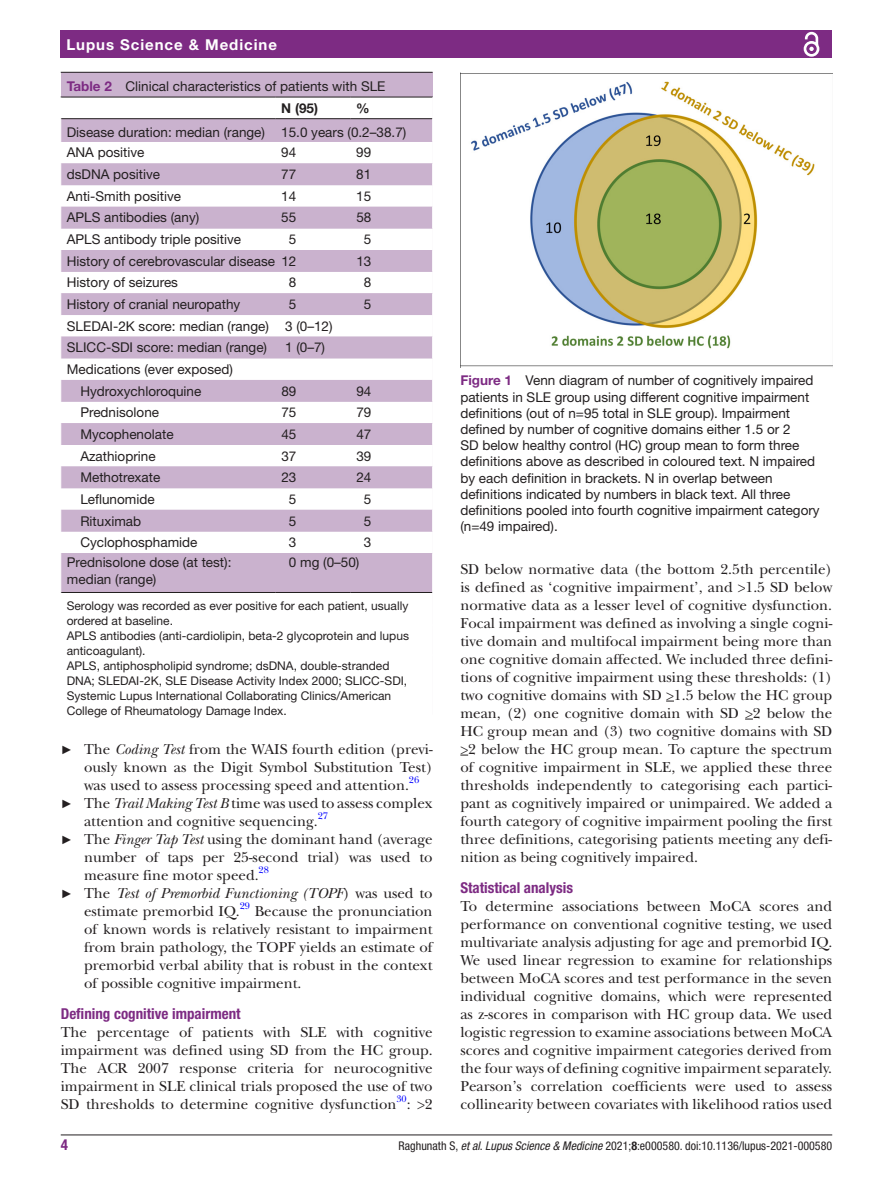
<style>
.page{position:relative;width:893px;height:1191px;background:#fff}
.page>*{position:absolute;margin:0;border:0;box-sizing:border-box;transform-origin:0 0}
.t1{font:15px/18px "New Baskerville";color:#231f20;text-align:justify}
.t2{font:700 condensed 15px "Helvetica Neue LT Std";color:#7d2b83}
.t3{font:700 15px "Helvetica Neue LT Std";letter-spacing:.065em;color:#fff}
.t4{font:13.5px/16.2px "Helvetica Neue LT Std";color:#231f20}
.t5{font:700 13.5px "Helvetica Neue LT Std";color:#231f20}
.t6{font:12px/15px "Helvetica Neue LT Std";color:#231f20}
.t7{font:condensed 12px "Helvetica Neue LT Std";color:#231f20}
.t8{font:9.9px "New Baskerville";color:#00f}
.s1{font-weight:700;color:#7d2b83}
.s2{font-weight:700}
.s3{font-family:"Arial";font-size:12px}
.s4{font-style:italic}
</style>
<div class="page">
<hr style="left:61px;top:1134px;width:771px;height:1px;background:#231f20">
<div style="left:61px;top:31px;width:771px;height:27px;background:#7d2b83"></div>
<svg style="left:803px;top:31px;width:17px;height:26px"></svg>
<div style="left:61px;top:73px;width:372px;height:642px;background:#cab2ce"></div>
<hr style="left:61px;top:72px;width:372px;height:1px;background:#231f20">
<div style="left:61px;top:98px;width:371px;height:617px;background:#fff"></div>
<svg style="left:61px;top:119px;width:371px;height:473px"></svg>
<hr style="left:61px;top:97px;width:214px;height:1px;background:#231f20">
<hr style="left:61px;top:118px;width:214px;height:1px;background:#231f20">
<hr style="left:275px;top:97px;width:75px;height:1px;background:#231f20">
<hr style="left:275px;top:118px;width:75px;height:1px;background:#231f20">
<hr style="left:350px;top:97px;width:83px;height:1px;background:#231f20">
<hr style="left:350px;top:118px;width:82px;height:1px;background:#231f20">
<hr style="left:275px;top:592px;width:75px;height:1px;background:#231f20">
<hr style="left:350px;top:592px;width:82px;height:1px;background:#231f20">
<hr style="left:61px;top:592px;width:214px;height:1px;background:#231f20">
<svg style="left:432px;top:97px;width:1px;height:456px"></svg>
<hr style="left:432px;top:553px;width:1px;height:39px;background:#fff">
<hr style="left:432px;top:592px;width:1px;height:123px;background:#fff">
<hr style="left:67px;top:624px;width:366px;height:2px;background:#fff">
<hr style="left:67px;top:654px;width:366px;height:2px;background:#fff">
<hr style="left:67px;top:714px;width:366px;height:2px;background:#fff">
<img style="left:460px;top:73px;width:372px;height:295px">
<p class="t3" style="left:66px;top:35px;width:212px">Lupus Science &amp; Medicine</p>
<p class="t4" style="left:281px;top:75px;width:106px;line-height:22px;text-indent:-214px"><span class="s1">Table 2</span> Clinical characteristics of patients with SLE<br><span class="s2">N (95)</span></p>
<p class="t5" style="left:356px;top:99px;width:15px">%</p>
<p class="t4" style="left:67px;top:122px;width:341px;line-height:20.1px">Disease duration: median (range) 15.0 years (0.2–38.7)<br>ANA positive</p>
<p class="t4" style="left:281px;top:144px;width:17px">94</p>
<p class="t4" style="left:356px;top:144px;width:17px">99</p>
<p class="t4" style="left:67px;top:166px;width:95px">dsDNA positive</p>
<p class="t4" style="left:281px;top:166px;width:17px">77</p>
<p class="t4" style="left:356px;top:166px;width:17px">81</p>
<p class="t4" style="left:67px;top:188px;width:116px">Anti-Smith positive</p>
<p class="t4" style="left:281px;top:188px;width:17px">14</p>
<p class="t4" style="left:356px;top:188px;width:17px">15</p>
<p class="t4" style="left:67px;top:209px;width:134px">APLS antibodies (any)</p>
<p class="t4" style="left:281px;top:209px;width:17px">55</p>
<p class="t4" style="left:356px;top:209px;width:17px">58</p>
<p class="t4" style="left:67px;top:231px;width:176px">APLS antibody triple positive</p>
<p class="t4" style="left:289px;top:231px;width:9px">5</p>
<p class="t4" style="left:364px;top:231px;width:9px">5</p>
<p class="t4" style="left:67px;top:253px;width:231px">History of cerebrovascular disease 12</p>
<p class="t4" style="left:356px;top:253px;width:17px">13</p>
<p class="t4" style="left:67px;top:274px;width:113px">History of seizures</p>
<p class="t4" style="left:289px;top:274px;width:9px">8</p>
<p class="t4" style="left:364px;top:274px;width:9px">8</p>
<p class="t4" style="left:67px;top:296px;width:175px">History of cranial neuropathy</p>
<p class="t4" style="left:289px;top:296px;width:9px">5</p>
<p class="t4" style="left:364px;top:296px;width:9px">5</p>
<p class="t4" style="left:67px;top:315px;width:267px;line-height:21.6px">SLEDAI-2K score: median (range) 3 (0–12)<br>SLICC-SDI score: median (range)</p>
<p class="t4" style="left:285px;top:339px;width:42px">1 (0–7)</p>
<p class="t4" style="left:80px;top:358px;width:154px;line-height:21.6px;text-indent:-14px">Medications (ever exposed)<br>Hydroxychloroquine</p>
<p class="t4" style="left:281px;top:382px;width:17px">89</p>
<p class="t4" style="left:356px;top:382px;width:17px">94</p>
<p class="t4" style="left:80px;top:404px;width:80px">Prednisolone</p>
<p class="t4" style="left:281px;top:404px;width:17px">75</p>
<p class="t4" style="left:356px;top:404px;width:17px">79</p>
<p class="t4" style="left:80px;top:426px;width:95px">Mycophenolate</p>
<p class="t4" style="left:281px;top:426px;width:17px">45</p>
<p class="t4" style="left:356px;top:426px;width:17px">47</p>
<p class="t4" style="left:80px;top:447px;width:77px">Azathioprine</p>
<p class="t4" style="left:281px;top:447px;width:17px">37</p>
<p class="t4" style="left:356px;top:447px;width:17px">39</p>
<p class="t4" style="left:80px;top:469px;width:82px">Methotrexate</p>
<p class="t4" style="left:281px;top:469px;width:17px">23</p>
<p class="t4" style="left:356px;top:469px;width:17px">24</p>
<p class="t4" style="left:80px;top:491px;width:76px">Leflunomide</p>
<p class="t4" style="left:289px;top:491px;width:9px">5</p>
<p class="t4" style="left:364px;top:491px;width:9px">5</p>
<p class="t4" style="left:80px;top:512px;width:62px">Rituximab</p>
<p class="t4" style="left:289px;top:512px;width:9px">5</p>
<p class="t4" style="left:364px;top:512px;width:9px">5</p>
<p class="t4" style="left:80px;top:534px;width:119px">Cyclophosphamide</p>
<p class="t4" style="left:289px;top:534px;width:9px">3</p>
<p class="t4" style="left:364px;top:534px;width:9px">3</p>
<p class="t4" style="left:67px;top:554px;width:166px">Prednisolone dose (at test): median (range)</p>
<p class="t4" style="left:289px;top:554px;width:72px">0 mg (0–50)</p>
<p class="t6" style="left:67px;top:598px;width:344px">Serology was recorded as ever positive for each patient, usually ordered at baseline.<br>APLS antibodies (anti-cardiolipin, beta-2 glycoprotein and lupus anticoagulant).<br>APLS, antiphospholipid syndrome; dsDNA, double-stranded DNA; SLEDAI-2K, SLE Disease Activity Index 2000; SLICC-SDI, Systemic Lupus International Collaborating Clinics/American College of Rheumatology Damage Index.</p>
<p class="t1" style="left:84px;top:740px;width:350px;text-indent:-23px"><span class="s3">►</span> The <span class="s4">Coding Test</span> from the WAIS fourth edition (previ&shy;ously known as the Digit Symbol Substitution Test) was used to assess processing speed and attention.</p>
<p class="t8" style="left:409px;top:774px;width:12px">26</p>
<p class="t1" style="left:84px;top:794px;width:350px;text-indent:-23px"><span class="s3">►</span> The <span class="s4">Trail Making Test B</span> time was used to assess complex attention and cognitive sequencing.</p>
<p class="t8" style="left:318px;top:810px;width:12px">27</p>
<p class="t1" style="left:84px;top:830px;width:350px;text-indent:-23px"><span class="s3">►</span> The <span class="s4">Finger Tap Test</span> using the dominant hand (average number of taps per 25-second trial) was used to measure fine motor speed.</p>
<p class="t8" style="left:259px;top:864px;width:12px">28</p>
<p class="t1" style="left:84px;top:884px;width:350px;text-indent:-23px"><span class="s3">►</span> The <span class="s4">Test of Premorbid Functioning (TOPF</span>) was used to estimate premorbid IQ.</p>
<p class="t8" style="left:240px;top:900px;width:12px">29</p>
<p class="t1" style="left:84px;top:902px;width:350px;text-indent:171px">Because the pronunciation of known words is relatively resistant to impairment from brain pathology, the TOPF yields an estimate of premorbid verbal ability that is robust in the context of possible cognitive impairment.</p>
<p class="t2" style="left:61px;top:1004px;width:181px">Defining cognitive impairment</p>
<p class="t1" style="left:61px;top:1023px;width:373px">The percentage of patients with SLE with cognitive impairment was defined using SD from the HC group.<br>The ACR 2007 response criteria for neurocognitive impairment in SLE clinical trials proposed the use of two SD thresholds to determine cognitive dysfunction<sup>30</sup>: &gt;2</p>
<p class="t4" style="left:460px;top:372px;width:361px"><span class="s1">Figure 1</span> Venn diagram of number of cognitively impaired patients in SLE group using different cognitive impairment definitions (out of n=95 total in SLE group). Impairment defined by number of cognitive domains either 1.5 or 2<br>SD below healthy control (HC) group mean to form three definitions above as described in coloured text. N impaired by each definition in brackets. N in overlap between definitions indicated by numbers in black text. All three definitions pooled into fourth cognitive impairment category (n=49 impaired).</p>
<p class="t1" style="left:460px;top:560px;width:373px">SD below normative data (the bottom 2.5th percentile) is defined as ‘cognitive impairment’, and &gt;1.5 SD below normative data as a lesser level of cognitive dysfunction.<br>Focal impairment was defined as involving a single cogni&shy;tive domain and multifocal impairment being more than one cognitive domain affected. We included three defini&shy;tions of cognitive impairment using these thresholds: (1) two cognitive domains with SD &gt;1.5 below the HC group mean, (2) one cognitive domain with SD &gt;2 below the HC group mean and (3) two cognitive domains with SD &gt;2 below the HC group mean. To capture the spectrum of cognitive impairment in SLE, we applied these three thresholds independently to categorising each partici&shy;pant as cognitively impaired or unimpaired. We added a fourth category of cognitive impairment pooling the first three definitions, categorising patients meeting any defi&shy;nition as being cognitively impaired.</p>
<p class="t2" style="left:460px;top:878px;width:114px">Statistical analysis</p>
<p class="t1" style="left:460px;top:897px;width:373px">To determine associations between MoCA scores and performance on conventional cognitive testing, we used multivariate analysis adjusting for age and premorbid IQ.<br>We used linear regression to examine for relationships between MoCA scores and test performance in the seven individual cognitive domains, which were represented as z-scores in comparison with HC group data. We used logistic regression to examine associations between MoCA scores and cognitive impairment categories derived from the four ways of defining cognitive impairment separately.<br>Pearson’s correlation coefficients were used to assess collinearity between covariates with likelihood ratios used</p>
<p class="t2" style="left:61px;top:1135px;width:9px">4</p>
<p class="t7" style="left:399px;top:1138px;width:435px">Raghunath S, <span class="s4">et al</span>. <span class="s4">Lupus Science &amp; Medicine</span> 2021;<span class="s2">8</span>:e000580. doi:10.1136/lupus-2021-000580</p>
</div>
